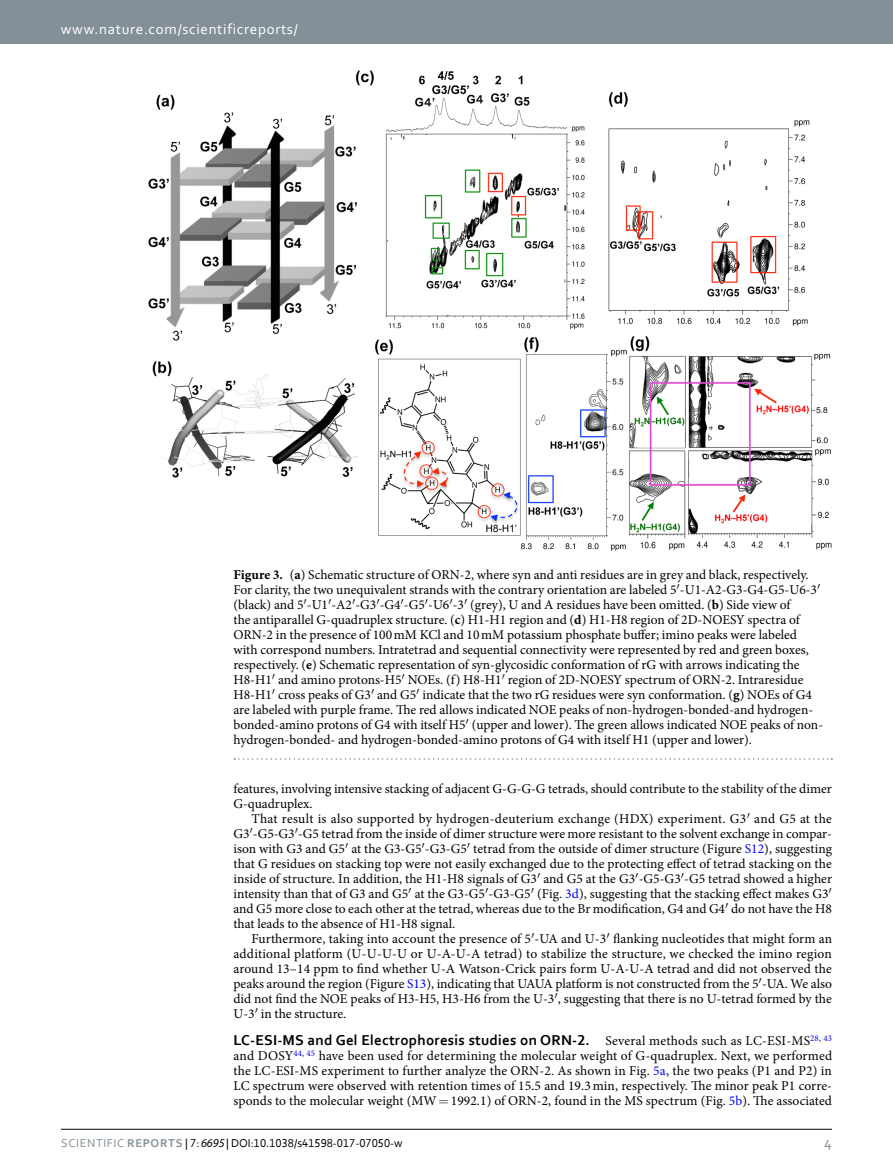
<style>
.page{position:relative;width:893px;height:1174px;background:#fff}
.page>*{position:absolute;margin:0;border:0;box-sizing:border-box;transform-origin:0 0}
.t1{font:700 15px "Corbel";letter-spacing:.015em;color:#000}
.t2{font:15px "Corbel 2";letter-spacing:.045em;color:#fff}
.t3{font:15px "Corbel 2";color:#839097}
.t4{font:13.5px/15px "Minion Pro";color:#000}
.t5{font:12px "Corbel";color:#000}
.s1{font-weight:700}
.s2{color:#00f}
.s3{font-family:"Minion Pro";font-weight:400;font-size:13.5px}
.s4{font-family:"Corbel 2";color:#839097}
.s5{font-family:"Corbel Bold 2";color:#839097}
.s6{font-family:"Myriad Pro";font-style:italic}
</style>
<div class="page">
<div style="left:0;top:0;width:893px;height:43px;background:#839097"></div>
<hr style="left:61px;top:1129px;width:771px;height:1px;background:#000">
<img style="left:148px;top:70px;width:684px;height:481px">
<svg style="left:234px;top:758px;width:598px;height:1px"></svg>
<p class="t2" style="left:61px;top:19px;width:238px">www.nature.com/scientificreports/</p>
<p class="t4" style="left:233px;top:567px;width:591px"><span class="s1">Figure 3.</span> (<span class="s1">a</span>) Schematic structure of ORN-2, where syn and anti residues are in grey and black, respectively.<br>For clarity, the two unequivalent strands with the contrary orientation are labeled 5 -U1-A2-G3-G4-G5-U6-3 (black) and 5 -U1 -A2 -G3 -G4 -G5 -U6 -3 (grey), U and A residues have been omitted. (<span class="s1">b</span>) Side view of<br>the antiparallel G-quadruplex structure. (<span class="s1">c</span>) H1-H1 region and (<span class="s1">d</span>) H1-H8 region of 2D-NOESY spectra of ORN-2 in the presence of 100mM KCl and 10mM potassium phosphate buffer; imino peaks were labeled with correspond numbers. Intratetrad and sequential connectivity were represented by red and green boxes, respectively. (<span class="s1">e</span>) Schematic representation of syn-glycosidic conformation of rG with arrows indicating the H8-H1 and amino protons-H5 NOEs. (f) H8-H1 region of 2D-NOESY spectrum of ORN-2. Intraresidue H8-H1 cross peaks of G3 and G5 indicate that the two rG residues were syn conformation. (<span class="s1">g</span>) NOEs of G4 are labeled with purple frame. The red allows indicated NOE peaks of non-hydrogen-bonded-and hydrogen&shy;bonded-amino protons of G4 with itself H5 (upper and lower). The green allows indicated NOE peaks of non&shy;hydrogen-bonded- and hydrogen-bonded-amino protons of G4 with itself H1 (upper and lower).</p>
<p class="t4" style="left:233px;top:781px;width:600px">features, involving intensive stacking of adjacent G-G-G-G tetrads, should contribute to the stability of the dimer<br>G-quadruplex.</p>
<p class="t4" style="left:233px;top:811px;width:600px;text-indent:18px">That result is also supported by hydrogen-deuterium exchange (HDX) experiment. G3 and G5 at the G3 -G5-G3 -G5 tetrad from the inside of dimer structure were more resistant to the solvent exchange in compar&shy;ison with G3 and G5 at the G3-G5 -G3-G5 tetrad from the outside of dimer structure (Figure <span class="s2">S12</span>), suggesting that G residues on stacking top were not easily exchanged due to the protecting effect of tetrad stacking on the inside of structure. In addition, the H1-H8 signals of G3 and G5 at the G3 -G5-G3 -G5 tetrad showed a higher intensity than that of G3 and G5 at the G3-G5 -G3-G5 (Fig. <span class="s2">3d</span>), suggesting that the stacking effect makes G3 and G5 more close to each other at the tetrad, whereas due to the Br modification, G4 and G4 do not have the H8 that leads to the absence of H1-H8 signal.</p>
<p class="t4" style="left:233px;top:931px;width:600px;text-align:justify;text-indent:18px">Furthermore, taking into account the presence of 5 -UA and U-3 flanking nucleotides that might form an additional platform (U-U-U-U or U-A-U-A tetrad) to stabilize the structure, we checked the imino region around 13–14 ppm to find whether U-A Watson-Crick pairs form U-A-U-A tetrad and did not observed the peaks around the region (Figure <span class="s2">S13</span>), indicating that UAUA platform is not constructed from the 5 -UA. We also did not find the NOE peaks of H3-H5, H3-H6 from the U-3 , suggesting that there is no U-tetrad formed by the U-3 in the structure.</p>
<p class="t1" style="left:233px;top:1031px;width:600px">LC-ESI-MS and Gel Electrophoresis studies on ORN-2. <span class="s3">Several methods such as LC-ESI-MS</span><sup>28</sup><sup>,</sup> <sup>43</sup></p>
<p class="t4" style="left:233px;top:1048px;width:600px;text-align:justify">and DOSY<sup>44</sup><sup>,</sup> <sup>45</sup> have been used for determining the molecular weight of G-quadruplex. Next, we performed the LC-ESI-MS experiment to further analyze the ORN-2. As shown in Fig. <span class="s2">5a</span>, the two peaks (P1 and P2) in LC spectrum were observed with retention times of 15.5 and 19.3min, respectively. The minor peak P1 corre&shy;sponds to the molecular weight (MW 1992.1) of ORN-2, found in the MS spectrum (Fig. <span class="s2">5b</span>). The associated</p>
<p class="t5" style="left:61px;top:1135px;width:343px"><span class="s4">Scientific</span> <span class="s5">REPORTS</span> | 7: <span class="s6">6695</span> | DOI:10.1038/s41598-017-07050-w</p>
<p class="t3" style="left:824px;top:1132px;width:9px">4</p>
</div>
